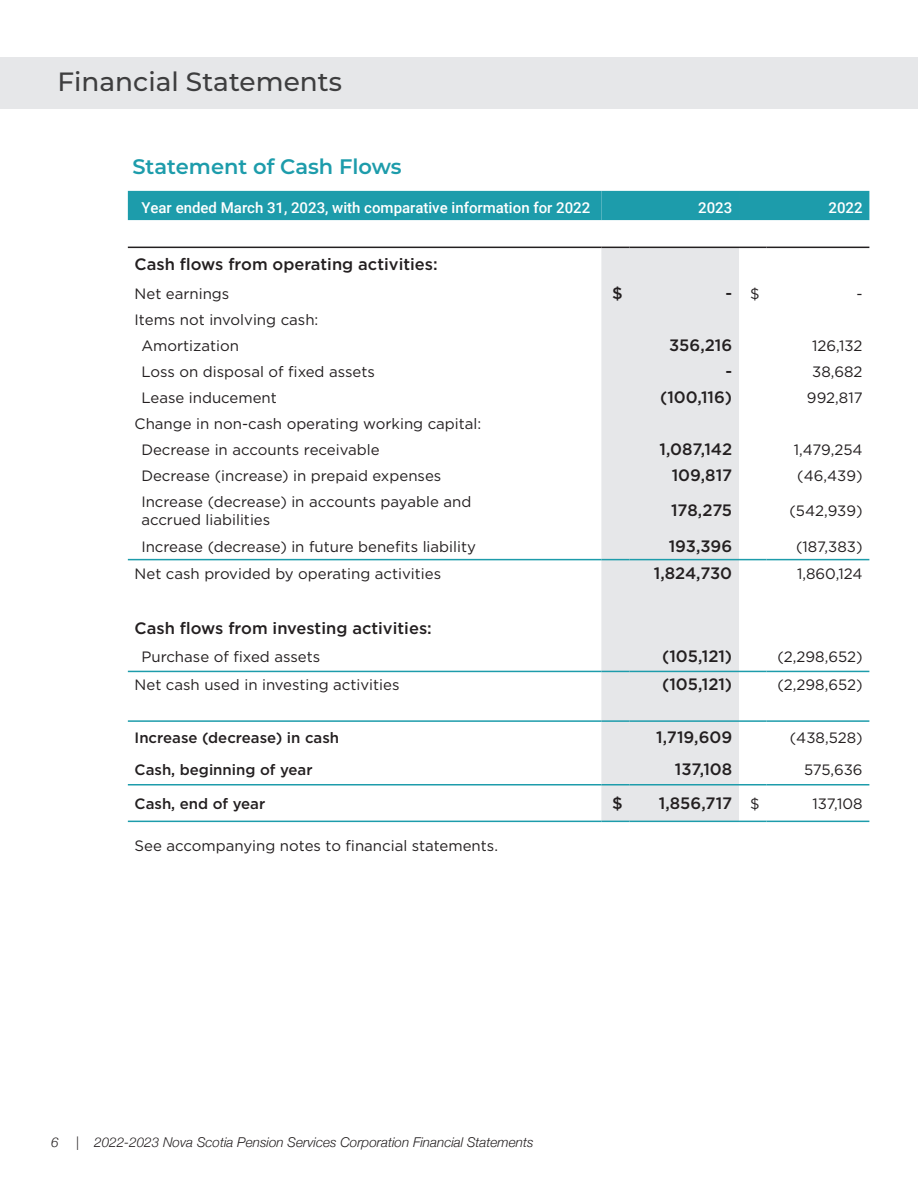
<style>
.page{position:relative;width:918px;height:1188px;background:#fff}
.page>*{position:absolute;margin:0;border:0;box-sizing:border-box;transform-origin:0 0}
.t1{font:500 26.4px "Montserrat";color:#3e3e3f}
._2022_-_Fin_State_-_Main_title{font:600 21px "Montserrat";color:#1d9cab}
._2022_Fin_State_-_Med_Column{font:500 16.5px "Gotham";color:#231f20}
._2022_Fin_State_-_Med{font:500 16.5px "Gotham";color:#231f20}
._2022_-_body_text{font:15px/18px "Gotham";color:#231f20}
._2022_Fin_Statement_-_right_column{font:15px "Gotham";color:#231f20}
._2022_-_body_text-2{font:500 15px "Gotham";color:#231f20}
._2022_Fin_Statement_-_chart_title{font:500 15px "Roboto";color:#fff}
._2020_Fin_statement_-_Column_title{font:500 15px "Roboto";color:#fff}
.t2{font:italic 300 13.5px "Helvetica Neue";color:#231f20}
</style>
<div class="page">
<div style="left:128px;top:191px;width:741px;height:29px;background:#1d9cab"></div>
<div style="left:601px;top:248px;width:138px;height:573px;background:#e6e7e9"></div>
<hr style="left:128px;top:247px;width:473px;height:1px;background:#231f20">
<svg style="left:601px;top:247px;width:29px;height:1px"></svg>
<hr style="left:630px;top:247px;width:109px;height:1px;background:#231f20">
<svg style="left:739px;top:247px;width:28px;height:1px"></svg>
<hr style="left:767px;top:247px;width:102px;height:1px;background:#231f20">
<hr style="left:128px;top:559px;width:473px;height:1px;background:#1d9cab">
<svg style="left:601px;top:559px;width:29px;height:1px"></svg>
<hr style="left:630px;top:559px;width:109px;height:1px;background:#1d9cab">
<svg style="left:739px;top:559px;width:28px;height:1px"></svg>
<hr style="left:767px;top:559px;width:102px;height:1px;background:#1d9cab">
<hr style="left:128px;top:671px;width:473px;height:1px;background:#1d9cab">
<svg style="left:601px;top:671px;width:29px;height:1px"></svg>
<hr style="left:630px;top:671px;width:109px;height:1px;background:#1d9cab">
<svg style="left:739px;top:671px;width:28px;height:1px"></svg>
<hr style="left:767px;top:671px;width:102px;height:1px;background:#1d9cab">
<hr style="left:128px;top:720px;width:473px;height:2px;background:#1d9cab">
<hr style="left:601px;top:720px;width:29px;height:2px;background:#1d9cab">
<hr style="left:630px;top:720px;width:109px;height:2px;background:#1d9cab">
<hr style="left:739px;top:720px;width:28px;height:2px;background:#1d9cab">
<hr style="left:767px;top:720px;width:102px;height:2px;background:#1d9cab">
<hr style="left:128px;top:784px;width:473px;height:2px;background:#1d9cab">
<hr style="left:601px;top:784px;width:29px;height:2px;background:#1d9cab">
<hr style="left:630px;top:784px;width:109px;height:2px;background:#1d9cab">
<hr style="left:739px;top:784px;width:28px;height:2px;background:#1d9cab">
<hr style="left:767px;top:784px;width:102px;height:2px;background:#1d9cab">
<hr style="left:128px;top:821px;width:473px;height:1px;background:#1d9cab">
<svg style="left:601px;top:821px;width:29px;height:1px"></svg>
<hr style="left:630px;top:821px;width:109px;height:1px;background:#1d9cab">
<svg style="left:739px;top:821px;width:28px;height:1px"></svg>
<hr style="left:767px;top:821px;width:102px;height:1px;background:#1d9cab">
<div style="left:0;top:58px;width:918px;height:51px;background:#e6e7e9"></div>
<p class="t1" style="left:58px;top:63px;width:286px">Financial Statements</p>
<p class="_2022_-_Fin_State_-_Main_title" style="left:132px;top:152px;width:271px">Statement of Cash Flows</p>
<p class="_2022_Fin_Statement_-_chart_title" style="left:141px;top:198px;width:450px">Year ended March 31, 2023, with comparative information for 2022</p>
<p class="_2020_Fin_statement_-_Column_title" style="left:698px;top:198px;width:36px">2023</p>
<p class="_2020_Fin_statement_-_Column_title" style="left:829px;top:198px;width:36px">2022</p>
<p class="_2022_Fin_State_-_Med" style="left:135px;top:253px;width:305px">Cash flows from operating activities:</p>
<p class="_2022_-_body_text" style="left:135px;top:284px;width:96px">Net earnings</p>
<p class="_2022_Fin_State_-_Med_Column" style="left:612px;top:282px;width:12px">$</p>
<p class="_2022_Fin_State_-_Med_Column" style="left:726px;top:282px;width:8px">-</p>
<p class="_2022_Fin_Statement_-_right_column" style="left:750px;top:284px;width:11px">$</p>
<p class="_2022_Fin_Statement_-_right_column" style="left:857px;top:284px;width:8px">-</p>
<p class="_2022_-_body_text" style="left:135px;top:310px;width:185px">Items not involving cash:</p>
<p class="_2022_-_body_text" style="left:141px;top:336px;width:99px">Amortization</p>
<p class="_2022_Fin_State_-_Med_Column" style="left:669px;top:334px;width:65px">356,216</p>
<p class="_2022_Fin_Statement_-_right_column" style="left:812px;top:336px;width:52px">126,132</p>
<p class="_2022_-_body_text" style="left:141px;top:362px;width:235px">Loss on disposal of fixed assets</p>
<p class="_2022_Fin_State_-_Med_Column" style="left:726px;top:360px;width:8px">-</p>
<p class="_2022_Fin_Statement_-_right_column" style="left:812px;top:362px;width:52px">38,682</p>
<p class="_2022_-_body_text" style="left:141px;top:389px;width:137px">Lease inducement</p>
<p class="_2022_Fin_State_-_Med_Column" style="left:660px;top:386px;width:74px">(100,116)</p>
<p class="_2022_Fin_Statement_-_right_column" style="left:807px;top:388px;width:57px">992,817</p>
<p class="_2022_-_body_text" style="left:135px;top:415px;width:348px">Change in non-cash operating working capital:</p>
<p class="_2022_-_body_text" style="left:141px;top:441px;width:240px">Decrease in accounts receivable</p>
<p class="_2022_Fin_State_-_Med_Column" style="left:660px;top:439px;width:74px">1,087,142</p>
<p class="_2022_Fin_Statement_-_right_column" style="left:794px;top:440px;width:70px">1,479,254</p>
<p class="_2022_-_body_text" style="left:141px;top:467px;width:302px">Decrease (increase) in prepaid expenses</p>
<p class="_2022_Fin_State_-_Med_Column" style="left:672px;top:465px;width:62px">109,817</p>
<p class="_2022_Fin_Statement_-_right_column" style="left:797px;top:466px;width:67px">(46,439)</p>
<p class="_2022_-_body_text" style="left:141px;top:493px;width:331px">Increase (decrease) in accounts payable and accrued liabilities</p>
<p class="_2022_Fin_State_-_Med_Column" style="left:671px;top:500px;width:63px">178,275</p>
<p class="_2022_Fin_Statement_-_right_column" style="left:789px;top:501px;width:75px">(542,939)</p>
<p class="_2022_-_body_text" style="left:141px;top:537px;width:336px">Increase (decrease) in future benefits liability</p>
<p class="_2022_Fin_State_-_Med_Column" style="left:669px;top:535px;width:65px">193,396</p>
<p class="_2022_Fin_Statement_-_right_column" style="left:796px;top:537px;width:68px">(187,383)</p>
<p class="_2022_-_body_text" style="left:135px;top:564px;width:308px">Net cash provided by operating activities</p>
<p class="_2022_Fin_State_-_Med_Column" style="left:654px;top:562px;width:80px">1,824,730</p>
<p class="_2022_Fin_Statement_-_right_column" style="left:797px;top:564px;width:67px">1,860,124</p>
<p class="_2022_Fin_State_-_Med" style="left:135px;top:617px;width:299px">Cash flows from investing activities:</p>
<p class="_2022_-_body_text" style="left:141px;top:647px;width:180px">Purchase of fixed assets</p>
<p class="_2022_Fin_State_-_Med_Column" style="left:662px;top:645px;width:72px">(105,121)</p>
<p class="_2022_Fin_Statement_-_right_column" style="left:777px;top:647px;width:87px">(2,298,652)</p>
<p class="_2022_-_body_text" style="left:135px;top:676px;width:266px">Net cash used in investing activities</p>
<p class="_2022_Fin_State_-_Med_Column" style="left:662px;top:674px;width:72px">(105,121)</p>
<p class="_2022_Fin_Statement_-_right_column" style="left:777px;top:675px;width:87px">(2,298,652)</p>
<p class="_2022_-_body_text-2" style="left:135px;top:728px;width:206px">Increase (decrease) in cash</p>
<p class="_2022_Fin_State_-_Med_Column" style="left:656px;top:726px;width:78px">1,719,609</p>
<p class="_2022_Fin_Statement_-_right_column" style="left:790px;top:728px;width:74px">(438,528)</p>
<p class="_2022_-_body_text-2" style="left:135px;top:759px;width:180px">Cash, beginning of year</p>
<p class="_2022_Fin_State_-_Med_Column" style="left:675px;top:758px;width:59px">137,108</p>
<p class="_2022_Fin_Statement_-_right_column" style="left:804px;top:760px;width:60px">575,636</p>
<p class="_2022_-_body_text-2" style="left:135px;top:794px;width:132px">Cash, end of year</p>
<p class="_2022_Fin_State_-_Med_Column" style="left:612px;top:792px;width:12px">$</p>
<p class="_2022_Fin_State_-_Med_Column" style="left:659px;top:792px;width:75px">1,856,717</p>
<p class="_2022_Fin_Statement_-_right_column" style="left:750px;top:794px;width:11px">$</p>
<p class="_2022_Fin_Statement_-_right_column" style="left:813px;top:794px;width:52px">137,108</p>
<p class="_2022_-_body_text" style="left:135px;top:837px;width:365px">See accompanying notes to financial statements.</p>
<p class="t2" style="left:51px;top:1131px;width:9px">6</p>
<p class="t2" style="left:76px;top:1131px;width:459px">| 2022-2023 Nova Scotia Pension Services Corporation Financial Statements</p>
</div>
